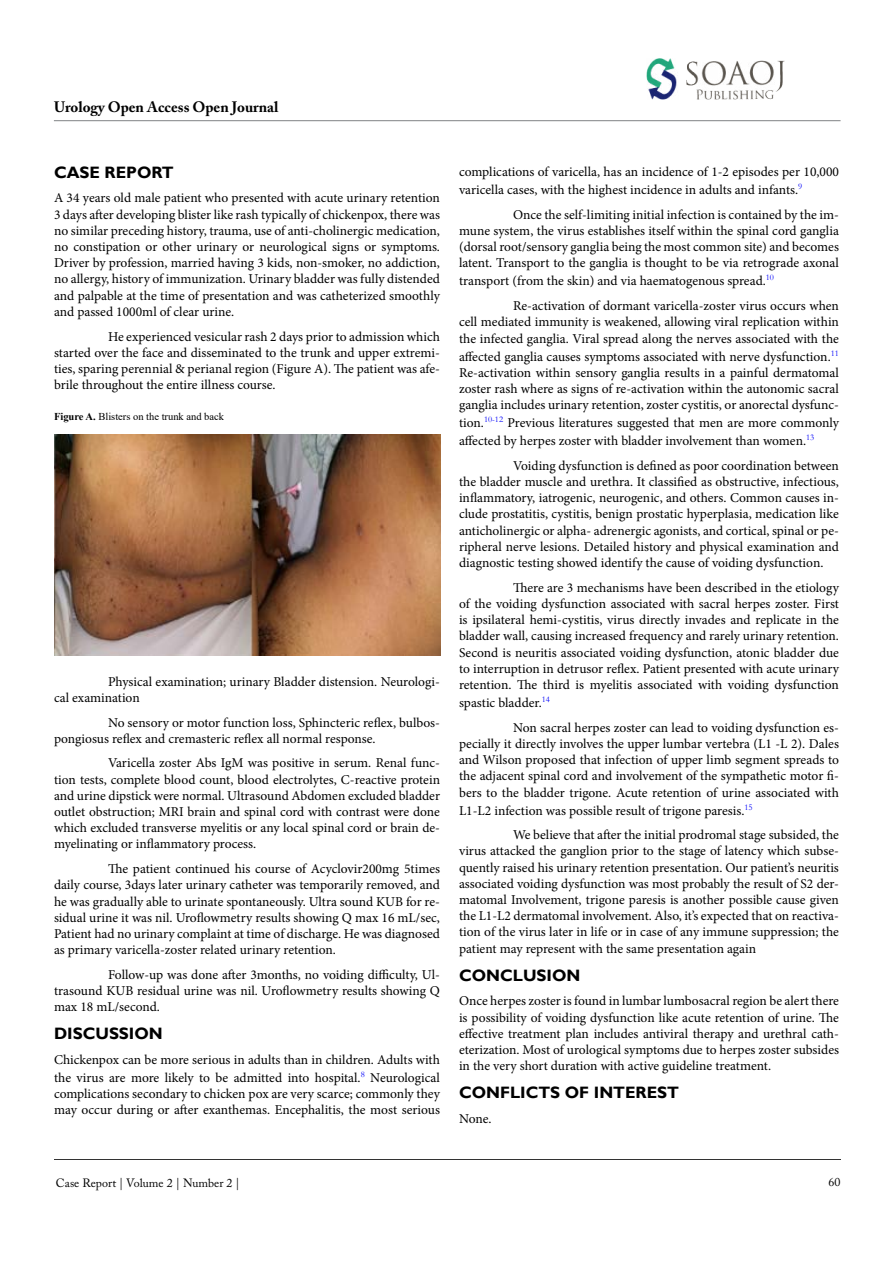
<style>
.page{position:relative;width:893px;height:1263px;background:#fff}
.page>*{position:absolute;margin:0;border:0;box-sizing:border-box;transform-origin:0 0}
.t1{font:700 16.5px "Gill Sans";color:#000}
.t2{font:700 15px "Adobe Caslon Pro";color:#000}
.t3{font:13.5px/16.2px "Minion Pro";color:#000;text-align:justify}
.t4{font:12px "Adobe Caslon Pro";color:#000}
.t5{font:10.5px "Times New Roman";color:#000}
.s1{font-weight:700}
</style>
<div class="page">
<hr style="left:54px;top:120px;width:787px;height:1px;background:#808285">
<img style="left:646px;top:58px;width:139px;height:42px">
<svg style="left:54px;top:1159px;width:787px;height:1px"></svg>
<img style="left:54px;top:434px;width:386px;height:222px">
<p class="t2" style="left:54px;top:98px;width:226px">Urology Open Access Open Journal</p>
<p class="t1" style="left:54px;top:162px;width:96px">CASE REPORT</p>
<p class="t3" style="left:54px;top:190px;width:388px">A 34 years old male patient who presented with acute urinary retention 3 days after developing blister like rash typically of chickenpox, there was no similar preceding history, trauma, use of anti-cholinergic medication, no constipation or other urinary or neurological signs or symptoms.<br>Driver by profession, married having 3 kids, non-smoker, no addiction, no allergy, history of immunization. Urinary bladder was fully distended and palpable at the time of presentation and was catheterized smoothly and passed 1000ml of clear urine.</p>
<p class="t3" style="left:54px;top:328px;width:388px;text-indent:54px">He experienced vesicular rash 2 days prior to admission which started over the face and disseminated to the trunk and upper extremi&shy;ties, sparing perennial &amp; perianal region (Figure A). The patient was afe&shy;brile throughout the entire illness course.</p>
<p class="t5" style="left:54px;top:409px;width:172px"><span class="s1">Figure A.</span> Blisters on the trunk and back</p>
<p class="t3" style="left:54px;top:673px;width:387px;text-indent:54px">Physical examination; urinary Bladder distension. Neurologi&shy;cal examination</p>
<p class="t3" style="left:54px;top:714px;width:387px;text-indent:54px">No sensory or motor function loss, Sphincteric reflex, bulbos&shy;pongiosus reflex and cremasteric reflex all normal response.</p>
<p class="t3" style="left:54px;top:755px;width:388px;text-indent:54px">Varicella zoster Abs IgM was positive in serum. Renal func&shy;tion tests, complete blood count, blood electrolytes, C-reactive protein and urine dipstick were normal. Ultrasound Abdomen excluded bladder outlet obstruction; MRI brain and spinal cord with contrast were done which excluded transverse myelitis or any local spinal cord or brain de&shy;myelinating or inflammatory process.</p>
<p class="t3" style="left:54px;top:861px;width:388px;text-indent:54px">The patient continued his course of Acyclovir200mg 5times daily course, 3days later urinary catheter was temporarily removed, and he was gradually able to urinate spontaneously. Ultra sound KUB for re&shy;sidual urine it was nil. Uroflowmetry results showing Q max 16 mL/sec, Patient had no urinary complaint at time of discharge. He was diagnosed as primary varicella-zoster related urinary retention.</p>
<p class="t3" style="left:54px;top:966px;width:387px;text-indent:54px">Follow-up was done after 3months, no voiding difficulty, Ul&shy;trasound KUB residual urine was nil. Uroflowmetry results showing Q max 18 mL/second.</p>
<p class="t1" style="left:54px;top:1024px;width:31px">DISCUSS</p>
<p class="t1" style="left:129px;top:1024px;width:20px">ION</p>
<p class="t3" style="left:54px;top:1051px;width:388px;line-height:18px">Chickenpox can be more serious in adults than in children. Adults with the virus are more likely to be admitted into hospital.<sup>8</sup> Neurological</p>
<p class="t3" style="left:54px;top:1086px;width:388px">complications secondary to chicken pox are very scarce; commonly they may occur during or after exanthemas. Encephalitis, the most serious</p>
<p class="t3" style="left:459px;top:163px;width:381px;line-height:18px">complications of varicella, has an incidence of 1-2 episodes per 10,000 varicella cases, with the highest incidence in adults and infants.<sup>9</sup></p>
<p class="t3" style="left:459px;top:206px;width:381px;text-indent:54px">Once the self-limiting initial infection is contained by the im&shy;mune system, the virus establishes itself within the spinal cord ganglia (dorsal root/sensory ganglia being the most common site) and becomes latent. Transport to the ganglia is thought to be via retrograde axonal</p>
<p class="t3" style="left:513px;top:269px;width:327px;line-height:24.8px;text-indent:-54px">transport (from the skin) and via haematogenous spread.<sup>10<br></sup>Re-activation of dormant varicella-zoster virus occurs when</p>
<p class="t3" style="left:459px;top:314px;width:381px">cell mediated immunity is weakened, allowing viral replication within the infected ganglia. Viral spread along the nerves associated with the</p>
<p class="t3" style="left:459px;top:348px;width:381px">affected ganglia causes symptoms associated with nerve dysfunction.<sup>11<br></sup>Re-activation within sensory ganglia results in a painful dermatomal zoster rash where as signs of re-activation within the autonomic sacral ganglia includes urinary retention, zoster cystitis, or anorectal dysfunc-</p>
<p class="t3" style="left:459px;top:414px;width:381px;line-height:18px">tion.<sup>10-12</sup> Previous literatures suggested that men are more commonly affected by herpes zoster with bladder involvement than women.<sup>13</sup></p>
<p class="t3" style="left:459px;top:457px;width:381px;text-indent:54px">Voiding dysfunction is defined as poor coordination between the bladder muscle and urethra. It classified as obstructive, infectious, inflammatory, iatrogenic, neurogenic, and others. Common causes in&shy;clude prostatitis, cystitis, benign prostatic hyperplasia, medication like anticholinergic or alpha- adrenergic agonists, and cortical, spinal or pe&shy;ripheral nerve lesions. Detailed history and physical examination and diagnostic testing showed identify the cause of voiding dysfunction.</p>
<p class="t3" style="left:459px;top:579px;width:381px;text-indent:54px">There are 3 mechanisms have been described in the etiology of the voiding dysfunction associated with sacral herpes zoster. First is ipsilateral hemi-cystitis, virus directly invades and replicate in the bladder wall, causing increased frequency and rarely urinary retention.<br>Second is neuritis associated voiding dysfunction, atonic bladder due to interruption in detrusor reflex. Patient presented with acute urinary retention. The third is myelitis associated with voiding dysfunction</p>
<p class="t3" style="left:513px;top:690px;width:327px;line-height:24.8px;text-indent:-54px">spastic bladder.<sup>14<br></sup>Non sacral herpes zoster can lead to voiding dysfunction es-</p>
<p class="t3" style="left:459px;top:735px;width:381px">pecially it directly involves the upper lumbar vertebra (L1 -L 2). Dales and Wilson proposed that infection of upper limb segment spreads to the adjacent spinal cord and involvement of the sympathetic motor fi&shy;bers to the bladder trigone. Acute retention of urine associated with</p>
<p class="t3" style="left:513px;top:798px;width:327px;line-height:24.8px;text-indent:-54px">L1-L2 infection was possible result of trigone paresis.<sup>15<br></sup>We believe that after the initial prodromal stage subsided, the</p>
<p class="t3" style="left:459px;top:843px;width:381px">virus attacked the ganglion prior to the stage of latency which subse&shy;quently raised his urinary retention presentation. Our patient’s neuritis associated voiding dysfunction was most probably the result of S2 der&shy;matomal Involvement, trigone paresis is another possible cause given the L1-L2 dermatomal involvement. Also, it’s expected that on reactiva&shy;tion of the virus later in life or in case of any immune suppression; the patient may represent with the same presentation again</p>
<p class="t1" style="left:459px;top:965px;width:15px">CONC</p>
<p class="t1" style="left:513px;top:965px;width:54px">LUSION</p>
<p class="t3" style="left:459px;top:993px;width:381px">Once herpes zoster is found in lumbar lumbosacral region be alert there is possibility of voiding dysfunction like acute retention of urine. The effective treatment plan includes antiviral therapy and urethral cath&shy;eterization. Most of urological symptoms due to herpes zoster subsides in the very short duration with active guideline treatment.</p>
<p class="t1" style="left:459px;top:1083px;width:222px">CONFLICTS OF I NTEREST</p>
<p class="t3" style="left:459px;top:1110px;width:34px">None.</p>
<p class="t4" style="left:56px;top:1176px;width:185px">Case Report | Volume 2 | Number 2 |</p>
<p class="t4" style="left:829px;top:1174px;width:13px">60</p>
</div>
